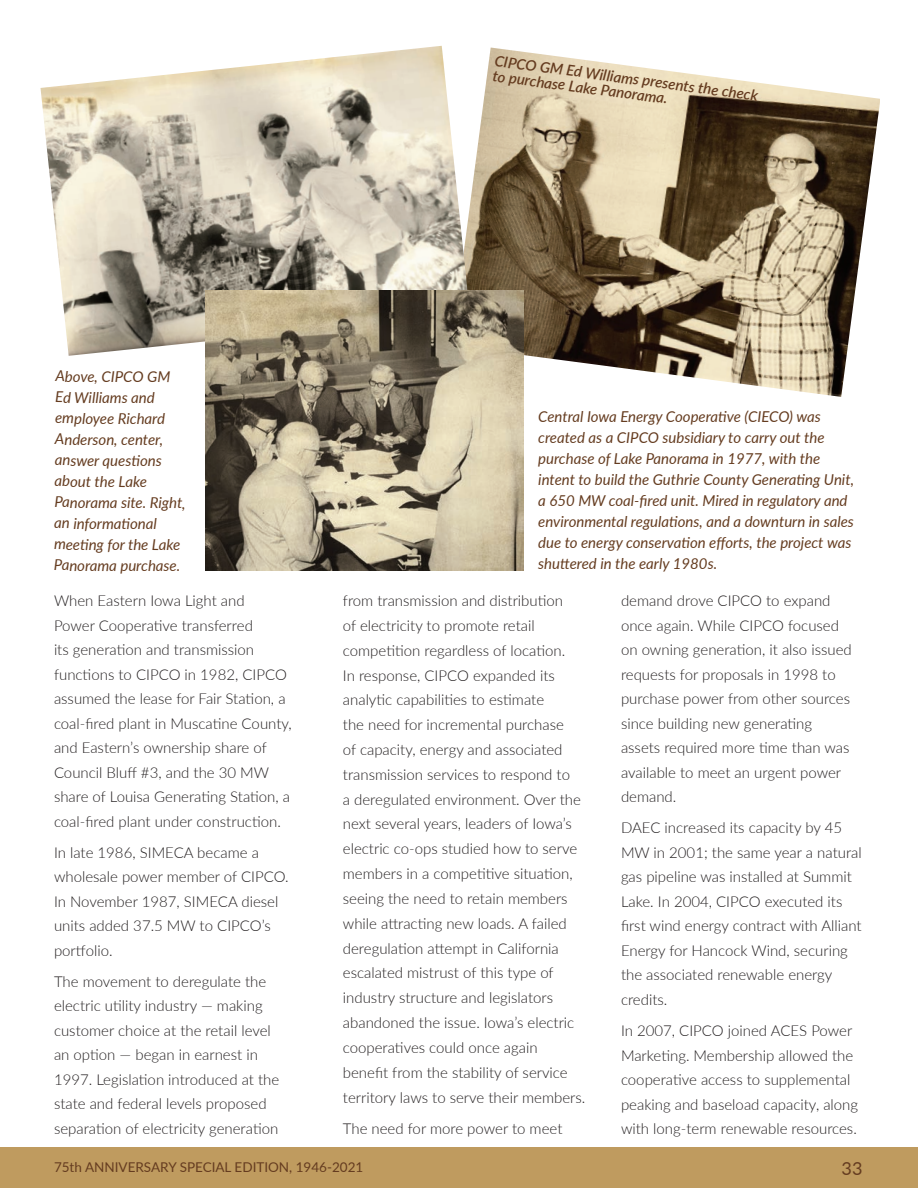
<style>
.page{position:relative;width:918px;height:1188px;background:#fff}
.page>*{position:absolute;margin:0;border:0;box-sizing:border-box;transform-origin:0 0}
.t1{font:18px "Lato";color:#653c20}
.AR21_Body_Text{font:300 15px/24.5px "Lato";color:#231f20}
.AR21_Body_Text-2{font:italic 15px/21px "Lato";color:#653c20}
.AR21_Body_Text-3{font:italic 600 15px/15.5px "Lato";color:#653c20}
.t2{font:13.5px "Lato";color:#653c20}
</style>
<div class="page">
<div style="left:0;top:1148px;width:918px;height:40px;background:#bf9b5f"></div>
<img style="left:470px;top:48px;width:410px;height:349px">
<img style="left:40px;top:46px;width:430px;height:310px">
<img style="left:206px;top:290px;width:318px;height:280px">
<p class="AR21_Body_Text-3" style="left:496px;top:51px;width:267px;rotate:8deg">CIPCO GM Ed Williams presents the check to purchase Lake Panorama.</p>
<p class="AR21_Body_Text-2" style="left:56px;top:364px;width:134px;rotate:1deg">Above, CIPCO GM<br>Ed Williams and employee Richard<br>Anderson, center, answer questi ons about the Lake<br>Panorama site. Right, an informati onal meeti ng for the Lake<br>Panorama purchase.</p>
<p class="AR21_Body_Text" style="left:54px;top:588px;width:239px">When Eastern Iowa Light and<br>Power Cooperative transferred<br>its generation and transmission functions to CIPCO in 1982, CIPCO assumed the lease for Fair Station, a coal-fired plant in Muscatine County, and Eastern’s ownership share of Council Bluff #3, and the 30 MW share of Louisa Generating Station, a coal-fired plant under construction.</p>
<p class="AR21_Body_Text" style="left:54px;top:840px;width:236px">In late 1986, SIMECA became a wholesale power member of CIPCO.<br>In November 1987, SIMECA diesel units added 37.5 MW to CIPCO’s portfolio.</p>
<p class="AR21_Body_Text" style="left:54px;top:969px;width:227px">The movement to deregulate the electric utility industry — making customer choice at the retail level an option — began in earnest in 1997. Legislation introduced at the state and federal levels proposed separation of electricity generation</p>
<p class="AR21_Body_Text-2" style="left:538px;top:406px;width:317px">Central Iowa Energy Cooperative (CIECO) was created as a CIPCO subsidiary to carry out the purchase of Lake Panorama in 1977, with the intent to build the Guthrie County Generating Unit, a 650 MW coal-fired unit. Mired in regulatory and environmental regulations, and a downturn in sales due to energy conservation efforts, the project was shuttered in the early 1980s.</p>
<p class="AR21_Body_Text" style="left:343px;top:588px;width:244px;line-height:24.9px">from transmission and distribution<br>of electricity to promote retail competition regardless of location.<br>In response, CIPCO expanded its analytic capabilities to estimate<br>the need for incremental purchase<br>of capacity, energy and associated transmission services to respond to<br>a deregulated environment. Over the next several years, leaders of Iowa’s electric co-ops studied how to serve members in a competitive situation, seeing the need to retain members while attracting new loads. A failed deregulation attempt in California escalated mistrust of this type of industry structure and legislators abandoned the issue. Iowa’s electric cooperatives could once again benefit from the stability of service territory laws to serve their members.</p>
<p class="AR21_Body_Text" style="left:343px;top:1116px;width:221px">The need for more power to meet</p>
<p class="AR21_Body_Text" style="left:621px;top:588px;width:232px">demand drove CIPCO to expand once again. While CIPCO focused on owning generation, it also issued requests for proposals in 1998 to purchase power from other sources since building new generating assets required more time than was available to meet an urgent power demand.</p>
<p class="AR21_Body_Text" style="left:621px;top:815px;width:242px">DAEC increased its capacity by 45<br>MW in 2001; the same year a natural gas pipeline was installed at Summit<br>Lake. In 2004, CIPCO executed its first wind energy contract with Alliant<br>Energy for Hancock Wind, securing the associated renewable energy credits.</p>
<p class="AR21_Body_Text" style="left:621px;top:1018px;width:239px">In 2007, CIPCO joined ACES Power Marketing. Membership allowed the cooperative access to supplemental peaking and baseload capacity, along with long-term renewable resources.</p>
<p class="t2" style="left:54px;top:1157px;width:311px">75th ANNIVERSARY SPECIAL EDITION, 1946-2021</p>
<p class="t1" style="left:842px;top:1156px;width:22px">33</p>
</div>
